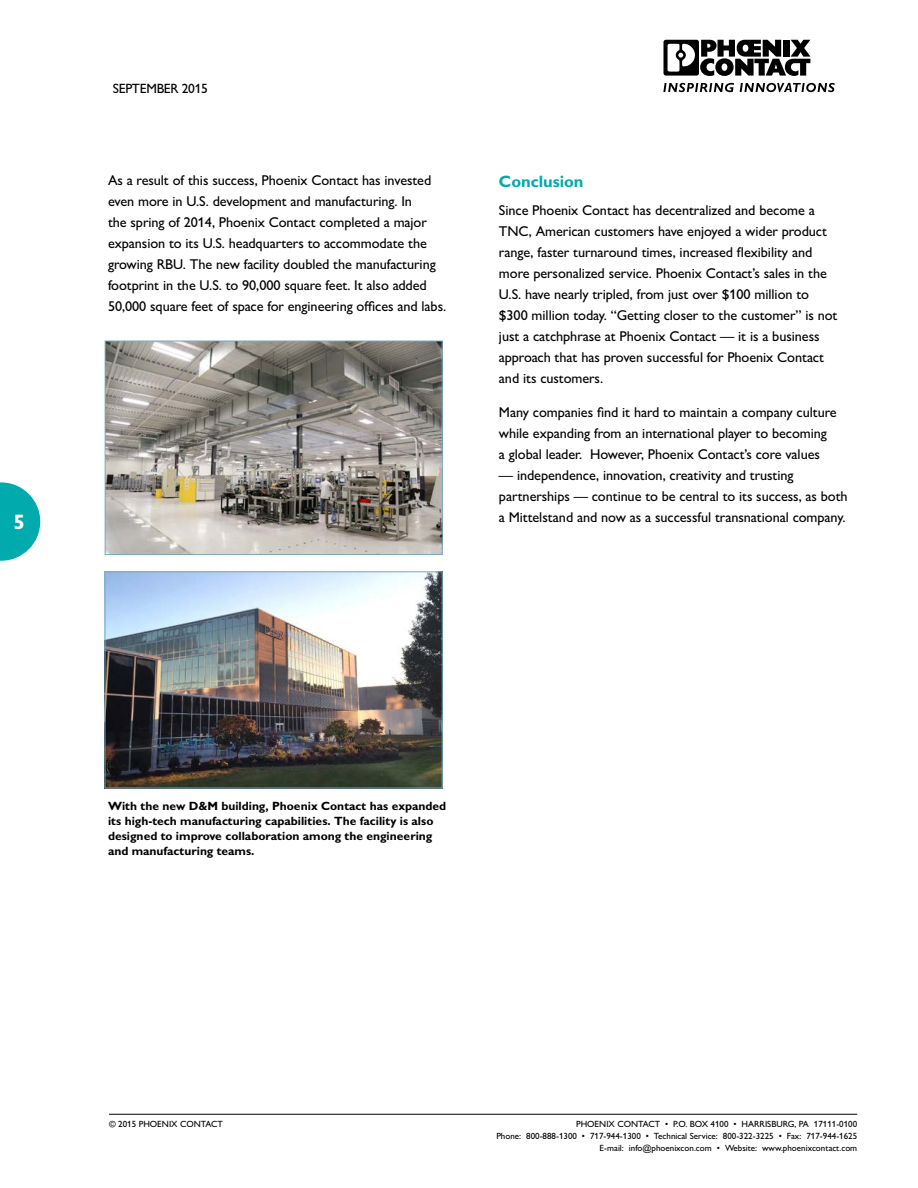
<style>
.page{position:relative;width:918px;height:1188px;background:#fff}
.page>*{position:absolute;margin:0;border:0;box-sizing:border-box;transform-origin:0 0}
.t1{font:700 21px "Px C Gill Alt One";color:#fff}
.t2{font:700 16.5px "Px C Gill Alt One";letter-spacing:-.005em;color:#00aaad}
.t3{font:14.25px/21px "Px C Gill Alt One";letter-spacing:-.005em;color:#000}
.t4{font:13.5px "Px C Gill Alt One";letter-spacing:-.025em;color:#000}
.t5{font:700 12px/15px "Px C Gill Alt One";color:#000}
.t6{font:9px/12px "Px C Gill Alt One";color:#000;text-align:right}
</style>
<div class="page">
<svg style="left:663px;top:40px;width:147px;height:36px"></svg>
<svg style="left:663px;top:83px;width:71px;height:9px"></svg>
<svg style="left:740px;top:83px;width:95px;height:9px"></svg>
<hr style="left:109px;top:1114px;width:748px;height:1px;background:#000">
<svg style="left:0;top:482px;width:40px;height:79px"></svg>
<img style="left:107px;top:573px;width:334px;height:213px">
<div style="left:105px;top:571px;width:338px;height:217px;border:1px solid #76abbd"></div>
<img style="left:107px;top:343px;width:334px;height:210px">
<div style="left:105px;top:341px;width:338px;height:214px;border:1px solid #76abbd"></div>
<h1 class="t1" style="left:14px;top:508px;width:13px">5</h1>
<p class="t4" style="left:113px;top:80px;width:96px">SEPTEMBER 2015</p>
<p class="t3" style="left:108px;top:170px;width:340px">As a result of this success, Phoenix Contact has invested even more in U.S. development and manufacturing. In<br>the spring of 2014, Phoenix Contact completed a major expansion to its U.S. headquarters to accommodate the growing RBU. The new facility doubled the manufacturing footprint in the U.S. to 90,000 square feet. It also added 50,000 square feet of space for engineering offices and labs.</p>
<p class="t2" style="left:499px;top:171px;width:86px">Conclusion</p>
<p class="t3" style="left:499px;top:199px;width:340px">Since Phoenix Contact has decentralized and become a TNC, American customers have enjoyed a wider product range, faster turnaround times, increased flexibility and more personalized service. Phoenix Contact’s sales in the U.S. have nearly tripled, from just over $100 million to $300 million today. “Getting closer to the customer” is not just a catchphrase at Phoenix Contact — it is a business approach that has proven successful for Phoenix Contact and its customers.</p>
<p class="t3" style="left:499px;top:402px;width:339px">Many companies find it hard to maintain a company culture while expanding from an international player to becoming<br>a global leader. However, Phoenix Contact’s core values</p>
<p class="t3" style="left:499px;top:465px;width:350px">— independence, innovation, creativity and trusting partnerships — continue to be central to its success, as both a Mittelstand and now as a successful transnational company.</p>
<p class="t5" style="left:108px;top:798px;width:340px">With the new D&amp;M building, Phoenix Contact has expanded its high-tech manufacturing capabilities. The facility is also designed to improve collaboration among the engineering and manufacturing teams.</p>
<p class="t6" style="left:109px;top:1118px;width:115px">© 2015 PHOENIX CONTACT</p>
<p class="t6" style="left:496px;top:1118px;width:362px">PHOENIX CONTACT • P.O. BOX 4100 • HARRISBURG, PA 17111-0100<br>Phone: 800-888-1300 • 717-944-1300 • Technical Service: 800-322-3225 • Fax: 717-944-1625<br>E-mail: info@phoenixcon.com • Website: www.phoenixcontact.com</p>
</div>
